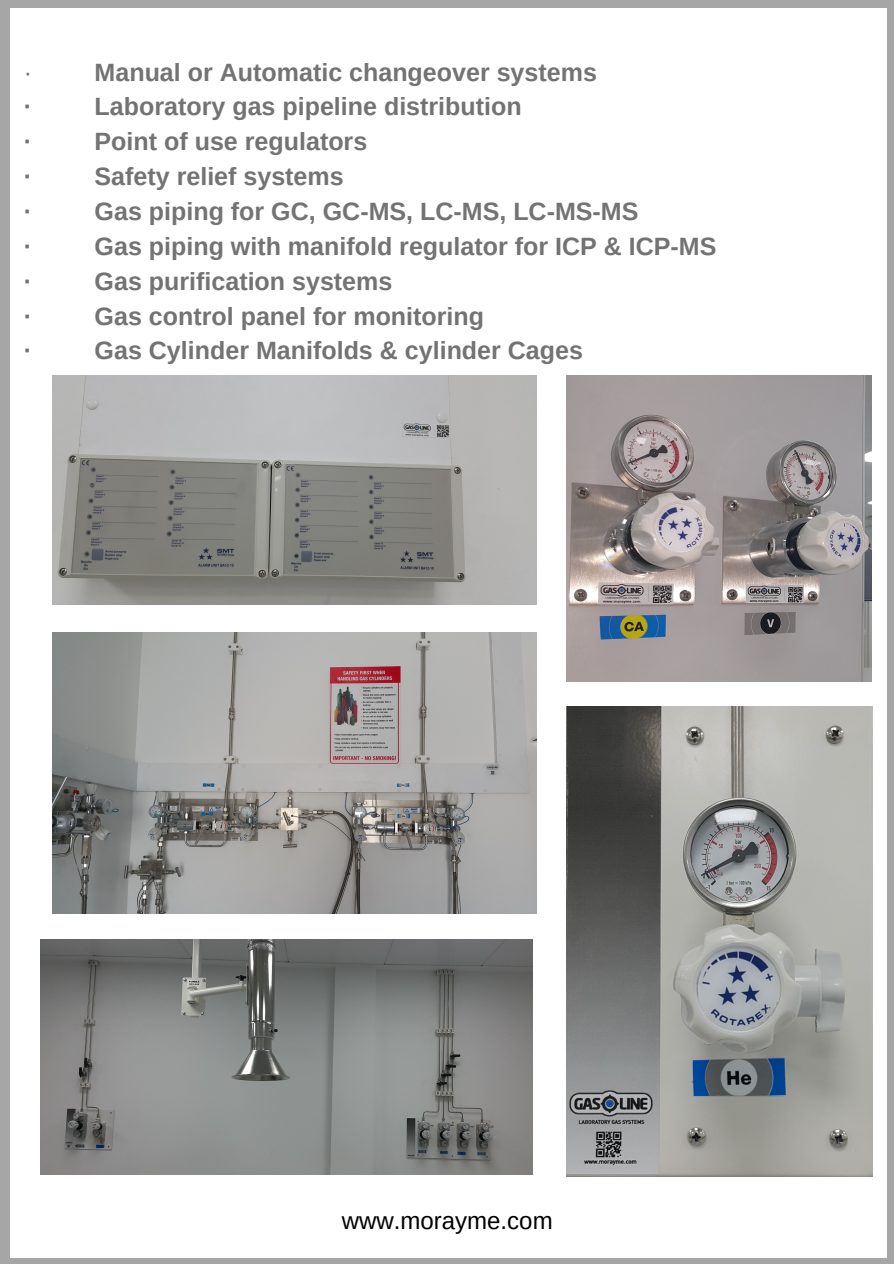
<style>
.page{position:relative;width:894px;height:1264px;background:#fff}
.page>*{position:absolute;margin:0;border:0;box-sizing:border-box;transform-origin:0 0}
.t1{font:700 25.05px "Arimo";color:#737373}
.t2{font:25.05px "Arimo";color:#737373}
.t3{font:24px "Arimo";color:#000}
</style>
<div class="page">
<div style="left:0;top:0;width:893px;height:8px;background:#a6a6a6"></div>
<div style="left:0;top:1258px;width:893px;height:5px;background:#a6a6a6"></div>
<div style="left:0;top:0;width:10px;height:1263px;background:#a6a6a6"></div>
<div style="left:886px;top:0;width:7px;height:1263px;background:#a6a6a6"></div>
<img style="left:52px;top:376px;width:484px;height:228px">
<img style="left:41px;top:939px;width:491px;height:235px">
<img style="left:566px;top:707px;width:306px;height:469px">
<img style="left:52px;top:632px;width:484px;height:281px">
<img style="left:566px;top:376px;width:305px;height:305px">
<p class="t2" style="left:24px;top:58px;width:10px">·</p>
<p class="t1" style="left:95px;top:58px;width:503px">Manual or Automatic changeover systems</p>
<p class="t1" style="left:24px;top:93px;width:10px">·</p>
<p class="t1" style="left:95px;top:93px;width:428px">Laboratory gas pipeline distribution</p>
<p class="t1" style="left:24px;top:128px;width:10px">·</p>
<p class="t1" style="left:95px;top:128px;width:274px">Point of use regulators</p>
<p class="t1" style="left:24px;top:162px;width:10px">·</p>
<p class="t1" style="left:95px;top:162px;width:250px">Safety relief systems</p>
<p class="t1" style="left:24px;top:197px;width:10px">·</p>
<p class="t1" style="left:95px;top:197px;width:545px">Gas piping for GC, GC-MS, LC-MS, LC-MS-MS</p>
<p class="t1" style="left:24px;top:232px;width:10px">·</p>
<p class="t1" style="left:95px;top:232px;width:623px">Gas piping with manifold regulator for ICP &amp; ICP-MS</p>
<p class="t1" style="left:24px;top:267px;width:10px">·</p>
<p class="t1" style="left:95px;top:267px;width:299px">Gas purification systems</p>
<p class="t1" style="left:24px;top:302px;width:10px">·</p>
<p class="t1" style="left:95px;top:302px;width:391px">Gas control panel for monitoring</p>
<p class="t1" style="left:24px;top:337px;width:10px">·</p>
<p class="t1" style="left:95px;top:337px;width:490px">Gas Cylinder Manifolds &amp; cylinder Cages</p>
<p class="t3" style="left:341px;top:1207px;width:212px">www.morayme.com</p>
</div>
